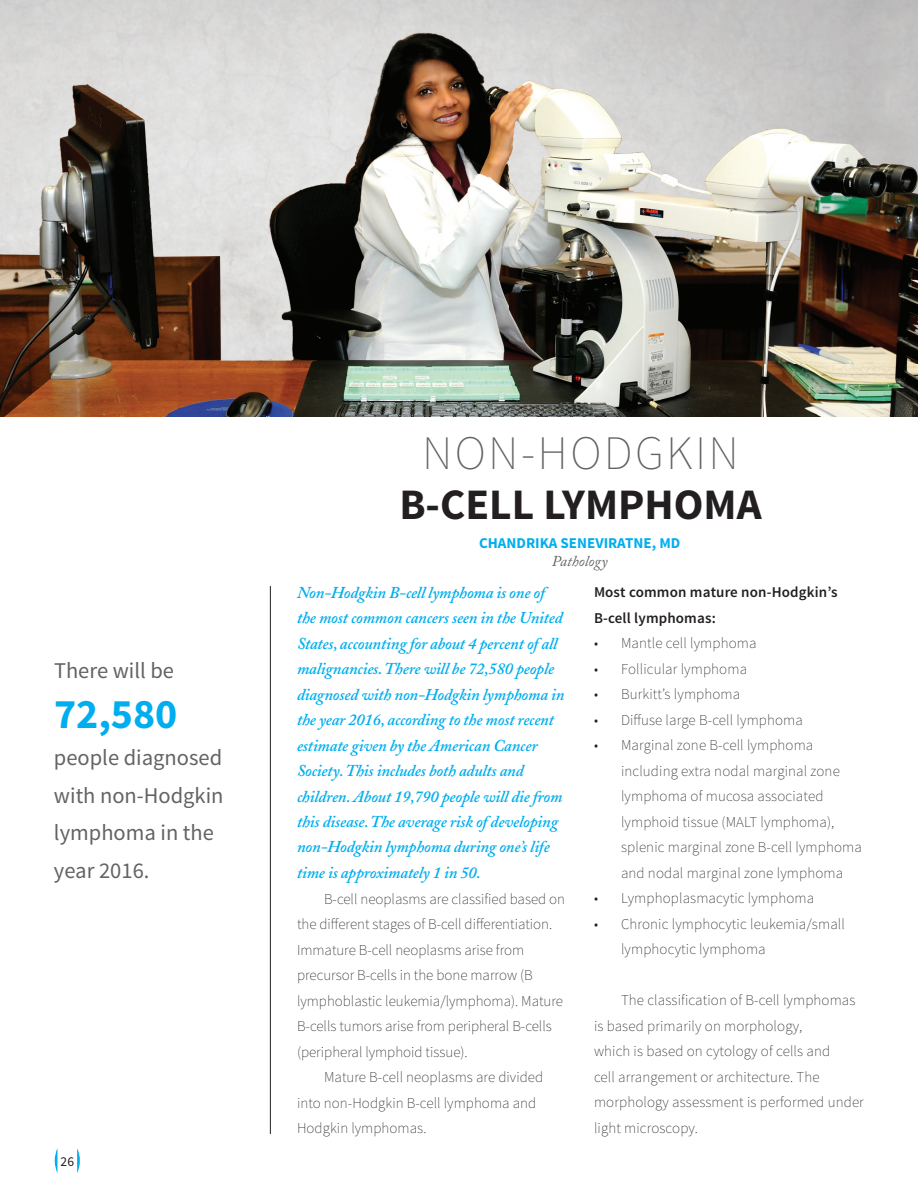
<style>
.page{position:relative;width:918px;height:1188px;background:#fff}
.page>*{position:absolute;margin:0;border:0;box-sizing:border-box;transform-origin:0 0}
.t1{font:200 48px "Source Sans Pro";letter-spacing:.05em;color:#636366}
.t2{font:700 43.5px "Source Sans Pro";color:#231f20}
.t3{font:700 42px "Source Sans Pro";color:#00aeef}
.t4{font:22.5px/37.5px "Source Sans Pro";color:#636366}
.t5{font:italic 600 16.5px/25.5px "Adobe Caslon";letter-spacing:-.01em;color:#00aeef}
.t6{font:200 15px/25.5px "Source Sans Pro";letter-spacing:.01em;color:#231f20}
.t7{font:600 15px/25.5px "Source Sans Pro";letter-spacing:.01em;color:#231f20}
.t8{font:700 15px "Source Sans Pro";color:#00aeef}
.t9{font:italic 15px "Adobe Caslon";color:#636366}
.t10{font:13.5px "Source Sans Pro";color:#231f20}
</style>
<div class="page">
<svg style="left:55px;top:1148px;width:25px;height:25px"></svg>
<img style="left:0;top:0;width:918px;height:417px">
<hr style="left:270px;top:586px;width:1px;height:548px;background:#231f20">
<h3 class="t4" style="left:54px;top:653px;width:122px">There will be</h3>
<h3 class="t3" style="left:54px;top:687px;width:125px">72,580</h3>
<h3 class="t4" style="left:54px;top:740px;width:171px">people diagnosed with non-Hodgkin lymphoma in the year 2016.</h3>
<p class="t10" style="left:60px;top:1153px;width:15px">26</p>
<h1 class="t1" style="left:422px;top:424px;width:318px">NON-HODGKIN</h1>
<h2 class="t2" style="left:399px;top:476px;width:364px">B-CELL LYMPHOMA</h2>
<p class="t8" style="left:479px;top:533px;width:203px">CHANDRIKA SENEVIRATNE, MD</p>
<p class="t9" style="left:552px;top:553px;width:57px">Pathology</p>
<p class="t5" style="left:297px;top:580px;width:269px">Non-Hodgkin B-cell lymphoma is one of the most common cancers seen in the United States, accounting for about 4 percent of all malignancies. There will be 72,580 people diagnosed with non-Hodgkin lymphoma in the year 2016, according to the most recent estimate given by the American Cancer Society. This includes both adults and children. About 19,790 people will die from this disease. The average risk of developing non-Hodgkin lymphoma during one’s life time is approximately 1 in 50.</p>
<p class="t6" style="left:297px;top:886px;width:270px;text-indent:27px">B-cell neoplasms are classified based on the different stages of B-cell differentiation.<br>Immature B-cell neoplasms arise from precursor B-cells in the bone marrow (B lymphoblastic leukemia/lymphoma). Mature B-cells tumors arise from peripheral B-cells (peripheral lymphoid tissue).</p>
<p class="t6" style="left:297px;top:1064px;width:248px;text-indent:27px">Mature B-cell neoplasms are divided into non-Hodgkin B-cell lymphoma and<br>Hodgkin lymphomas.</p>
<p class="t7" style="left:594px;top:580px;width:245px">Most common mature non-Hodgkin’s<br>B-cell lymphomas:</p>
<p class="t6" style="left:594px;top:631px;width:164px">• Mantle cell lymphoma</p>
<p class="t6" style="left:594px;top:656px;width:155px">• Follicular lymphoma</p>
<p class="t6" style="left:594px;top:682px;width:148px">• Burkitt’s lymphoma</p>
<p class="t6" style="left:594px;top:707px;width:210px">• Diffuse large B-cell lymphoma</p>
<p class="t6" style="left:621px;top:733px;width:242px;text-indent:-27px">• Marginal zone B-cell lymphoma including extra nodal marginal zone lymphoma of mucosa associated lymphoid tissue (MALT lymphoma), splenic marginal zone B-cell lymphoma and nodal marginal zone lymphoma</p>
<p class="t6" style="left:594px;top:886px;width:222px">• Lymphoplasmacytic lymphoma</p>
<p class="t6" style="left:621px;top:911px;width:225px;text-indent:-27px">• Chronic lymphocytic leukemia/small lymphocytic lymphoma</p>
<p class="t6" style="left:594px;top:988px;width:271px;text-indent:27px">The classification of B-cell lymphomas is based primarily on morphology,<br>which is based on cytology of cells and<br>cell arrangement or architecture. The morphology assessment is performed under light microscopy.</p>
</div>
